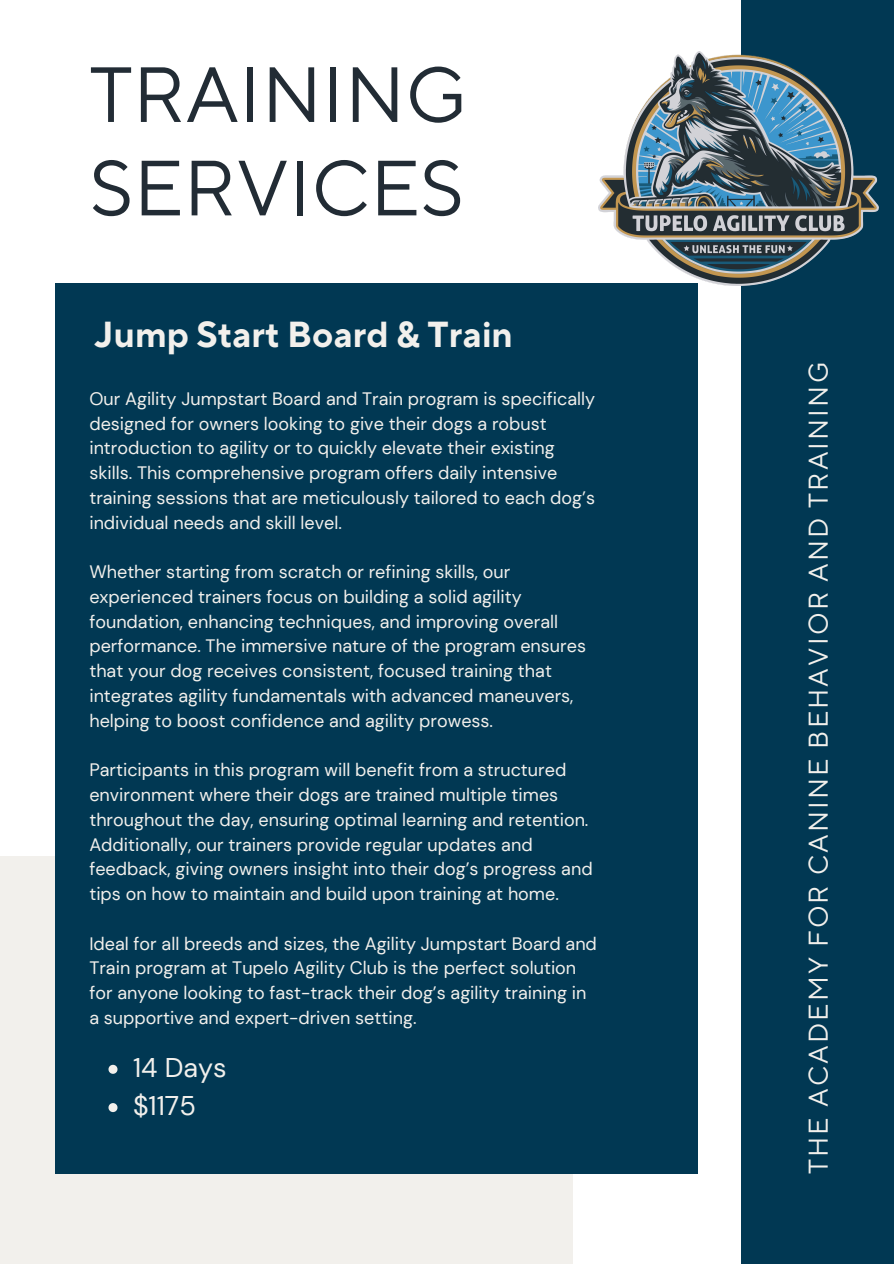
<style>
.page{position:relative;width:894px;height:1264px;background:#fff}
.page>*{position:absolute;margin:0;border:0;box-sizing:border-box;transform-origin:0 0}
.t1{font:78px/93.3px "TT Norms Pro";color:#222c35}
.t2{font:700 36px "TT Norms Pro";color:#f2f0ec}
.t3{font:27px "TT Norms Pro";letter-spacing:.08em;color:#f2f0ec}
.t4{font:27px "DM Sans";color:#f2f0ec}
.t5{font:18px/24.8px "DM Sans";color:#f2f0ec}
</style>
<div class="page">
<div style="left:0;top:856px;width:572px;height:407px;background:#f2f0ec"></div>
<div style="left:740px;top:0;width:153px;height:1263px;background:#013853"></div>
<div style="left:55px;top:284px;width:642px;height:890px;background:#013853"></div>
<img style="left:598px;top:51px;width:280px;height:234px">
<svg style="left:108px;top:1064px;width:9px;height:9px"></svg>
<svg style="left:108px;top:1103px;width:9px;height:9px"></svg>
<p class="t1" style="left:89px;top:51px;width:379px">TRAINING<br>SERVICES</p>
<p class="t2" style="left:95px;top:313px;width:419px">Jump Start Board &amp; Train</p>
<h1 class="t5" style="left:89px;top:386px;width:507px">Our Agility Jumpstart Board and Train program is specifically designed for owners looking to give their dogs a robust introduction to agility or to quickly elevate their existing skills. This comprehensive program offers daily intensive training sessions that are meticulously tailored to each dog’s individual needs and skill level.</h1>
<p class="t5" style="left:89px;top:559px;width:498px">Whether starting from scratch or refining skills, our experienced trainers focus on building a solid agility foundation, enhancing techniques, and improving overall performance. The immersive nature of the program ensures that your dog receives consistent, focused training that integrates agility fundamentals with advanced maneuvers, helping to boost confidence and agility prowess.</p>
<p class="t5" style="left:89px;top:757px;width:504px">Participants in this program will benefit from a structured environment where their dogs are trained multiple times throughout the day, ensuring optimal learning and retention.<br>Additionally, our trainers provide regular updates and feedback, giving owners insight into their dog’s progress and tips on how to maintain and build upon training at home.</p>
<p class="t5" style="left:89px;top:931px;width:509px">Ideal for all breeds and sizes, the Agility Jumpstart Board and Train program at Tupelo Agility Club is the perfect solution for anyone looking to fast-track their dog’s agility training in a supportive and expert-driven setting.</p>
<p class="t4" style="left:133px;top:1050px;width:95px">14 Days</p>
<p class="t4" style="left:133px;top:1088px;width:64px">$1175</p>
<p class="t3" style="left:802px;top:1174px;width:813px;rotate:-90deg">THE ACADEMY FOR CANINE BEHAVIOR AND TRAINING</p>
</div>
